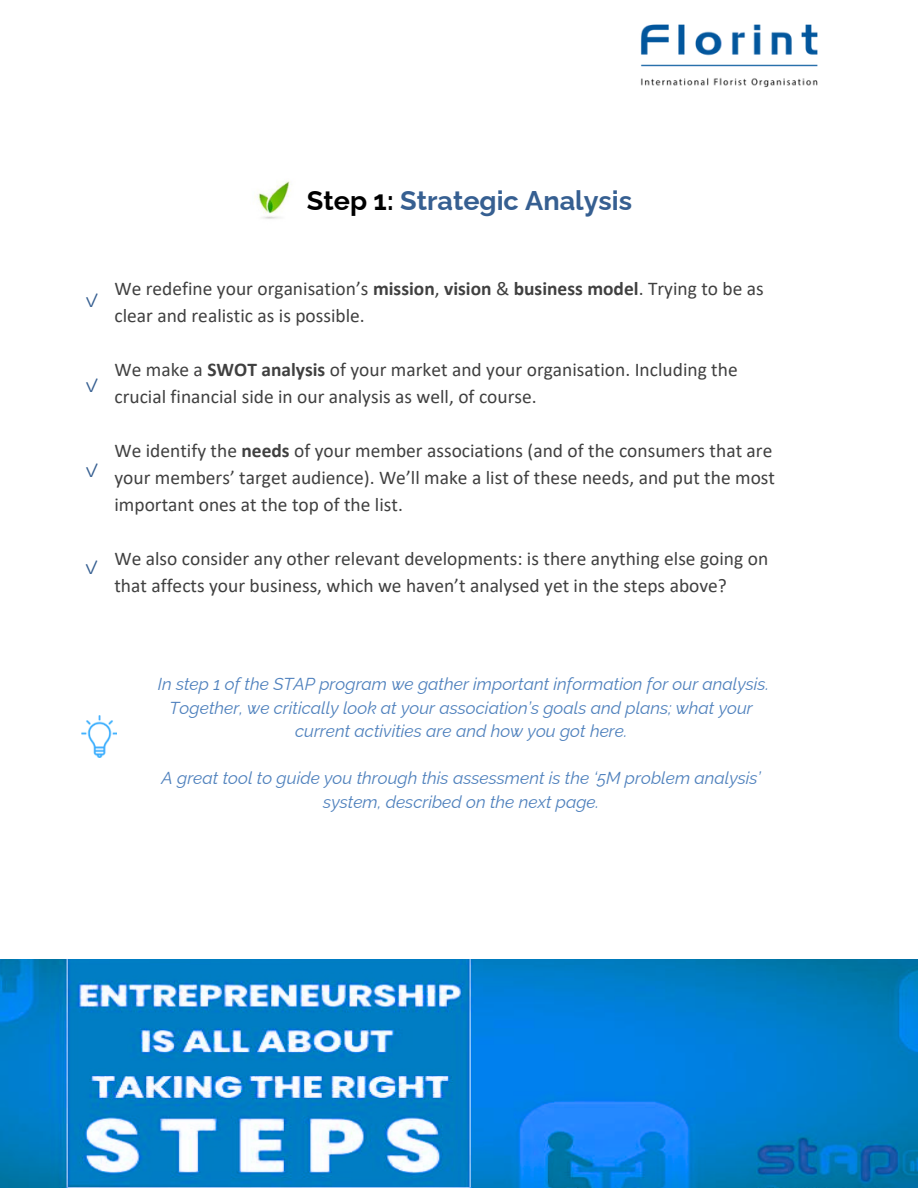
<style>
.page{position:relative;width:918px;height:1188px;background:#fff}
.page>*{position:absolute;margin:0;border:0;box-sizing:border-box;transform-origin:0 0}
.t1{font:700 27px "Raleway";color:#365f91}
.t2{font:19.5px/27px "Calibri";color:#404040}
.t3{font:19.5px "IBM Plex Sans Cond";color:#365f91}
.t4{font:italic 17.25px/23.7px "Raleway";color:#4f81bd;text-align:center}
.s1{color:#000}
.s2{font-weight:700}
</style>
<div class="page">
<img style="left:81px;top:715px;width:36px;height:42px">
<img style="left:255px;top:181px;width:36px;height:38px">
<img style="left:640px;top:24px;width:178px;height:64px">
<img style="left:0;top:960px;width:918px;height:228px">
<p class="t1" style="left:307px;top:185px;width:327px"><span class="s1">Step 1:</span> Strategic Analysis</p>
<p class="t3" style="left:84px;top:287px;width:17px">✓</p>
<p class="t2" style="left:114px;top:277px;width:651px">We redefine your organisation’s <span class="s2">mission</span>, <span class="s2">vision</span> &amp; <span class="s2">business model</span>. Trying to be as clear and realistic as is possible.</p>
<p class="t2" style="left:114px;top:358px;width:625px">We make a <span class="s2">SWOT analysis</span> of your market and your organisation. Including the crucial financial side in our analysis as well, of course.</p>
<h1 class="t2" style="left:114px;top:439px;width:662px">We identify the <span class="s2">needs</span> of your member associations (and of the consumers that are your members’ target audience). We’ll make a list of these needs, and put the most important ones at the top of the list.</h1>
<h2 class="t2" style="left:114px;top:547px;width:655px">We also consider any other relevant developments: is there anything else going on that affects your business, which we haven’t analysed yet in the steps above?</h2>
<p class="t3" style="left:84px;top:372px;width:17px">✓</p>
<p class="t3" style="left:84px;top:457px;width:17px">✓</p>
<p class="t3" style="left:84px;top:554px;width:17px">✓</p>
<h2 class="t4" style="left:158px;top:672px;width:613px">In step 1 of the STAP program we gather important information for our analysis.<br>Together, we critically look at your association’s goals and plans; what your current activities are and how you got here.</h2>
<h2 class="t4" style="left:162px;top:766px;width:601px">A great tool to guide you through this assessment is the ‘5M problem analysis’</h2>
<h2 class="t4" style="left:323px;top:790px;width:277px">system, described on the next page.</h2>
</div>
